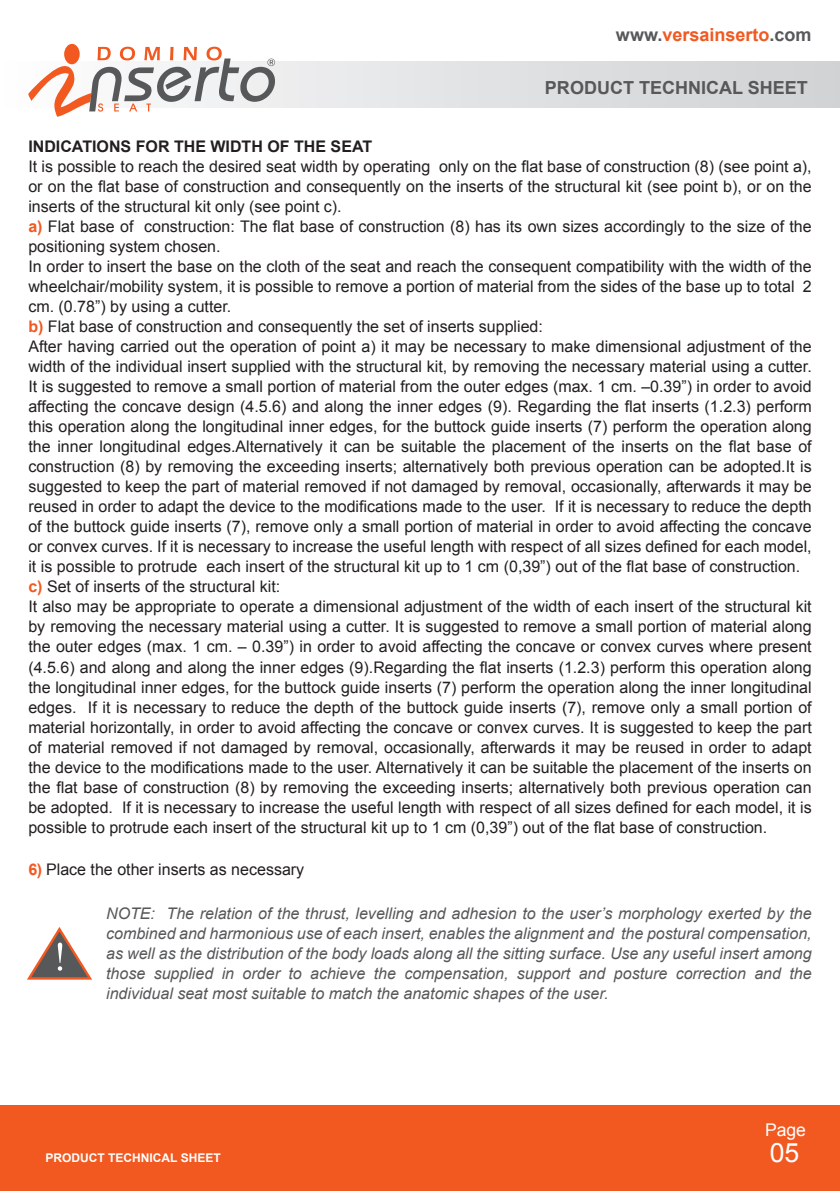
<style>
.page{position:relative;width:840px;height:1191px;background:#fff}
.page>*{position:absolute;margin:0;border:0;box-sizing:border-box;transform-origin:0 0}
.t1{font:26.6px "Arial";color:#fff}
.t2{font:700 18px "Arial";color:#57585a}
.t3{font:700 18px "Arial";color:#f15921}
.t4{font:17.6px "Arial";color:#fff}
.t5{font:16px/20px "Arial";color:#231f20}
.t6{font:italic 16px/20px "Arial";color:#57585a;text-align:justify}
.t7{font:700 16px "Arial";color:#231f20}
.t8{font:700 12px "Arial";color:#fff}
.s1{color:#57585a}
.s2{font-weight:700;color:#f15921}
</style>
<div class="page">
<svg style="left:275px;top:62px;width:564px;height:45px;background:#dedfe1"></svg>
<div style="left:0;top:1106px;width:839px;height:85px;background:#f15921"></div>
<svg style="left:64px;top:44px;width:16px;height:20px"></svg>
<svg style="left:28px;top:47px;width:247px;height:70px"></svg>
<svg style="left:27px;top:927px;width:65px;height:53px"></svg>
<p class="t3" style="left:615px;top:23px;width:197px"><span class="s1">www.</span>versainserto<span class="s1">.com</span></p>
<p class="t2" style="left:544px;top:76px;width:264px">PRODUCT TECHNICAL SHEET</p>
<p class="t7" style="left:28px;top:136px;width:345px">INDICATIONS FOR THE WIDTH OF THE SEAT</p>
<p class="t5" style="left:28px;top:157px;width:784px">It is possible to reach the desired seat width by operating only on the flat base of construction (8) (see point a), or on the flat base of construction and consequently on the inserts of the structural kit (see point b), or on the inserts of the structural kit only (see point c).<br><span class="s2">a)</span> Flat base of construction: The flat base of construction (8) has its own sizes accordingly to the size of the positioning system chosen.<br>In order to insert the base on the cloth of the seat and reach the consequent compatibility with the width of the wheelchair/mobility system, it is possible to remove a portion of material from the sides of the base up to total 2 cm. (0.78”) by using a cutter.<br><span class="s2">b)</span> Flat base of construction and consequently the set of inserts supplied:<br>After having carried out the operation of point a) it may be necessary to make dimensional adjustment of the width of the individual insert supplied with the structural kit, by removing the necessary material using a cutter.<br>It is suggested to remove a small portion of material from the outer edges (max. 1 cm. –0.39”) in order to avoid affecting the concave design (4.5.6) and along the inner edges (9). Regarding the flat inserts (1.2.3) perform this operation along the longitudinal inner edges, for the buttock guide inserts (7) perform the operation along the inner longitudinal edges.Alternatively it can be suitable the placement of the inserts on the flat base of construction (8) by removing the exceeding inserts; alternatively both previous operation can be adopted.It is suggested to keep the part of material removed if not damaged by removal, occasionally, afterwards it may be reused in order to adapt the device to the modifications made to the user. If it is necessary to reduce the depth of the buttock guide inserts (7), remove only a small portion of material in order to avoid affecting the concave or convex curves. If it is necessary to increase the useful length with respect of all sizes defined for each model, it is possible to protrude each insert of the structural kit up to 1 cm (0,39”) out of the flat base of construction. <span class="s2">c)</span> Set of inserts of the structural kit:<br>It also may be appropriate to operate a dimensional adjustment of the width of each insert of the structural kit by removing the necessary material using a cutter. It is suggested to remove a small portion of material along the outer edges (max. 1 cm. – 0.39”) in order to avoid affecting the concave or convex curves where present (4.5.6) and along and along the inner edges (9).Regarding the flat inserts (1.2.3) perform this operation along the longitudinal inner edges, for the buttock guide inserts (7) perform the operation along the inner longitudinal edges. If it is necessary to reduce the depth of the buttock guide inserts (7), remove only a small portion of material horizontally, in order to avoid affecting the concave or convex curves. It is suggested to keep the part of material removed if not damaged by removal, occasionally, afterwards it may be reused in order to adapt the device to the modifications made to the user. Alternatively it can be suitable the placement of the inserts on the flat base of construction (8) by removing the exceeding inserts; alternatively both previous operation can be adopted. If it is necessary to increase the useful length with respect of all sizes defined for each model, it is possible to protrude each insert of the structural kit up to 1 cm (0,39”) out of the flat base of construction.</p>
<p class="t5" style="left:28px;top:859px;width:277px"><span class="s2">6)</span> Place the other inserts as necessary</p>
<p class="t6" style="left:106px;top:903px;width:706px">NOTE: The relation of the thrust, levelling and adhesion to the user’s morphology exerted by the combined and harmonious use of each insert, enables the alignment and the postural compensation, as well as the distribution of the body loads along all the sitting surface. Use any useful insert among those supplied in order to achieve the compensation, support and posture correction and the individual seat most suitable to match the anatomic shapes of the user.</p>
<p class="t8" style="left:45px;top:1150px;width:177px">PRODUCT TECHNICAL SHEET</p>
<p class="t4" style="left:764px;top:1117px;width:42px">Page</p>
<h1 class="t1" style="left:769px;top:1135px;width:31px">05</h1>
</div>
